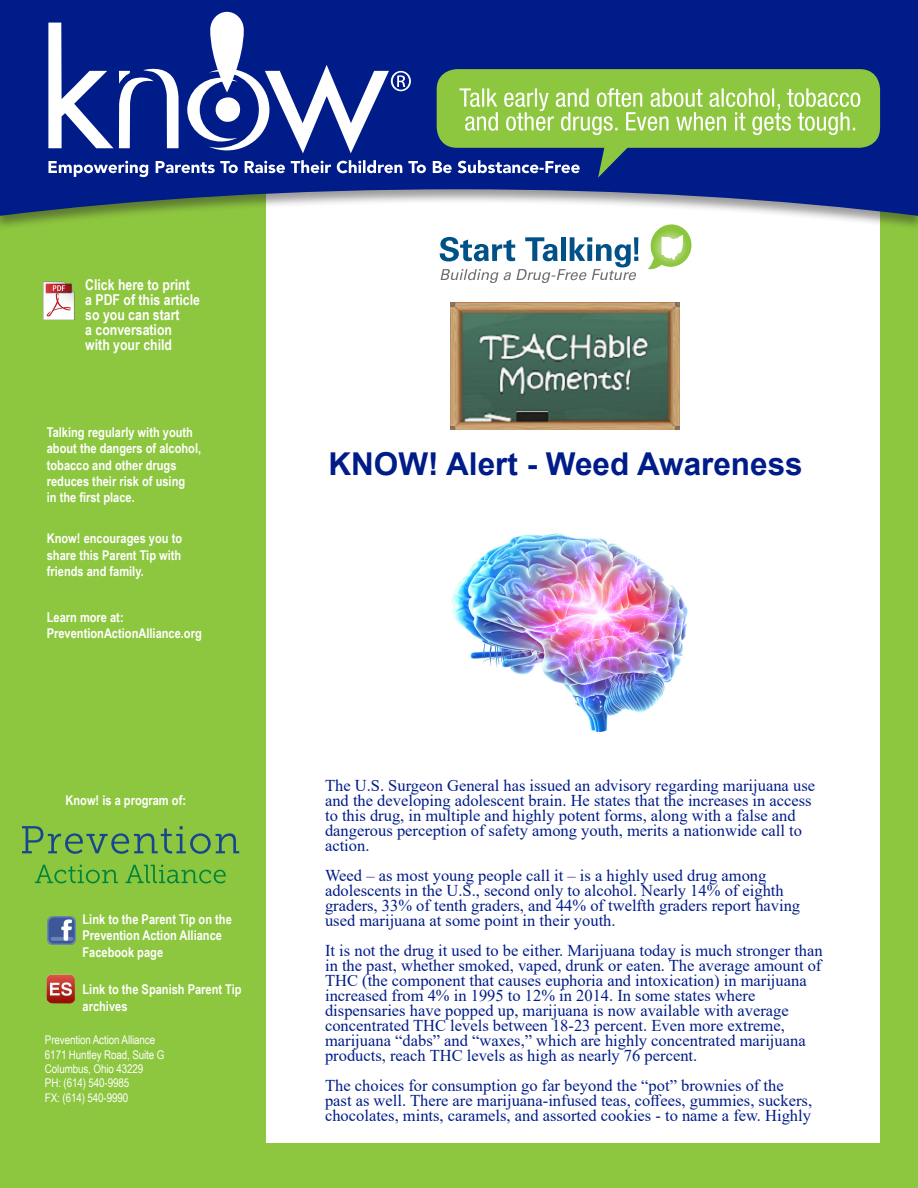
<style>
.page{position:relative;width:918px;height:1188px;background:#fff}
.page>*{position:absolute;margin:0;border:0;box-sizing:border-box;transform-origin:0 0}
.t1{font:700 31.5px "Arial";color:#001c88}
.t2{font:16.5px/15px "Times New Roman";color:#001c88}
.t3{font:700 15px/15px "Arial Narrow";color:#fff}
.t4{font:700 13.5px/16.2px "Arial Narrow";color:#fff}
.t5{font:12px "Arial Narrow";letter-spacing:-.01em;color:#fff}
</style>
<div class="page">
<div style="left:258px;top:116px;width:660px;height:1072px;background:#8dc63f"></div>
<div style="left:266px;top:153px;width:614px;height:990px;background:#fff"></div>
<div style="left:0;top:116px;width:262px;height:1072px;background:#8dc63f"></div>
<div style="left:0;top:0;width:918px;height:230px;background:#231f20;opacity:.45"></div>
<svg style="left:0;top:0;width:918px;height:216px;background:#354c95"></svg>
<div style="left:437px;top:69px;width:443px;height:79px;background:#8dc63f;border-radius:20px"></div>
<svg style="left:48px;top:12px;width:812px;height:166px"></svg>
<svg style="left:22px;top:826px;width:217px;height:28px"></svg>
<svg style="left:35px;top:865px;width:83px;height:18px"></svg>
<svg style="left:125px;top:865px;width:101px;height:18px"></svg>
<img style="left:44px;top:281px;width:31px;height:39px">
<img style="left:46px;top:975px;width:29px;height:29px">
<img style="left:450px;top:302px;width:230px;height:127px">
<img style="left:48px;top:916px;width:28px;height:28px">
<svg style="left:440px;top:237px;width:198px;height:46px"></svg>
<svg style="left:648px;top:224px;width:44px;height:46px"></svg>
<img style="left:451px;top:533px;width:237px;height:199px">
<p class="t3" style="left:85px;top:277px;width:116px">Click here to print a PDF of this article so you can start<br>a conversation with your child</p>
<p class="t4" style="left:47px;top:424px;width:156px">Talking regularly with youth about the dangers of alcohol, tobacco and other drugs reduces their risk of using<br>in the first place.</p>
<p class="t4" style="left:47px;top:530px;width:137px;text-align:justify">Know! encourages you to share this Parent Tip with friends and family.</p>
<p class="t4" style="left:47px;top:608px;width:157px">Learn more at:<br>PreventionActionAlliance.org</p>
<p class="t4" style="left:65px;top:791px;width:122px">Know! is a program of:</p>
<p class="t4" style="left:83px;top:911px;width:151px">Link to the Parent Tip on the<br>Prevention Action Alliance<br>Facebook page</p>
<p class="t4" style="left:83px;top:981px;width:161px">Link to the Spanish Parent Tip archives</p>
<p class="t5" style="left:45px;top:1031px;width:112px">Prevention Action Alliance</p>
<p class="t5" style="left:45px;top:1046px;width:121px">6171 Huntley Road, Suite G</p>
<p class="t5" style="left:45px;top:1060px;width:100px">Columbus, Ohio 43229</p>
<p class="t5" style="left:45px;top:1074px;width:86px">PH: (614) 540-9985</p>
<p class="t5" style="left:45px;top:1089px;width:85px">FX: (614) 540-9990</p>
<p class="t1" style="left:328px;top:442px;width:476px">KNOW! Alert - Weed Awareness</p>
<p class="t2" style="left:325px;top:778px;width:492px">The U.S. Surgeon General has issued an advisory regarding marijuana use and the developing adolescent brain. He states that the increases in access to this drug, in multiple and highly potent forms, along with a false and dangerous perception of safety among youth, merits a nationwide call to action.</p>
<p class="t2" style="left:325px;top:868px;width:477px">Weed – as most young people call it – is a highly used drug among adolescents in the U.S., second only to alcohol. Nearly 14% of eighth graders, 33% of tenth graders, and 44% of twelfth graders report having used marijuana at some point in their youth.</p>
<p class="t2" style="left:325px;top:943px;width:499px">It is not the drug it used to be either. Marijuana today is much stronger than in the past, whether smoked, vaped, drunk or eaten. The average amount of THC (the component that causes euphoria and intoxication) in marijuana increased from 4% in 1995 to 12% in 2014. In some states where dispensaries have popped up, marijuana is now available with average concentrated THC levels between 18-23 percent. Even more extreme, marijuana “dabs” and “waxes,” which are highly concentrated marijuana products, reach THC levels as high as nearly 76 percent.</p>
<p class="t2" style="left:325px;top:1078px;width:489px">The choices for consumption go far beyond the “pot” brownies of the past as well. There are marijuana-infused teas, coffees, gummies, suckers, chocolates, mints, caramels, and assorted cookies - to name a few. Highly</p>
</div>
